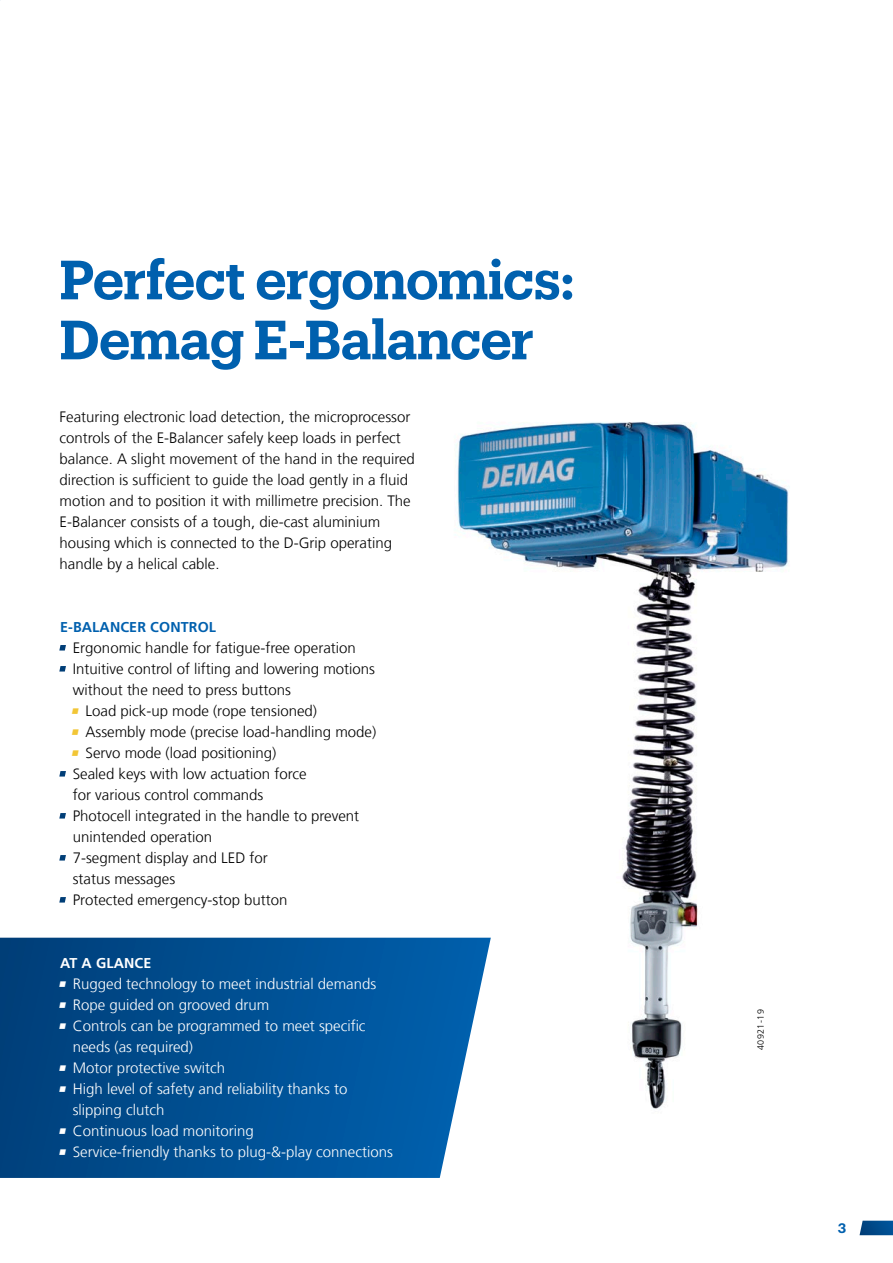
<style>
.page{position:relative;width:893px;height:1263px;background:#fff}
.page>*{position:absolute;margin:0;border:0;box-sizing:border-box;transform-origin:0 0}
.t1{font:600 54px/60px "Produkt";letter-spacing:-.015em;color:#0060ae}
.t2{font:300 15px/21px "Frutiger LT Com";color:#000}
.t3{font:300 15px/21px "Frutiger LT Com";color:#fff}
.t4{font:700 14.25px "Frutiger LT Com";letter-spacing:.01em;color:#0060ae}
.t5{font:700 14.25px "Frutiger LT Com";letter-spacing:.01em;color:#fff}
.t6{font:600 13.5px "Produkt";color:#0060ae}
.t7{font:300 9px "Frutiger LT Com";letter-spacing:.05em;color:#000}
.s1{color:#fff}
.s2{color:#f2c636}
</style>
<div class="page">
<img style="left:409px;top:422px;width:380px;height:687px">
<svg style="left:0;top:938px;width:491px;height:240px;background:#0d5898"></svg>
<svg style="left:859px;top:1221px;width:34px;height:14px"></svg>
<h1 class="t1" style="left:60px;top:247px;width:517px">Perfect ergonomics:<br>Demag E-Balancer</h1>
<p class="t2" style="left:60px;top:406px;width:357px">Featuring electronic load detection, the microprocessor controls of the E-Balancer safely keep loads in perfect balance. A slight movement of the hand in the required direction is sufficient to guide the load gently in a fluid motion and to position it with millimetre precision. The E-Balancer consists of a tough, die-cast aluminium housing which is connected to the D-Grip operating handle by a helical cable.</p>
<p class="t4" style="left:60px;top:618px;width:158px">E-BALANCER CONTROL</p>
<p class="t2" style="left:60px;top:637px;width:297px"><span class="s1">•</span> Ergonomic handle for fatigue-free operation</p>
<p class="t2" style="left:73px;top:658px;width:304px;text-indent:-13px"><span class="s1">•</span> Intuitive control of lifting and lowering motions without the need to press buttons</p>
<p class="t2" style="left:73px;top:700px;width:246px"><span class="s2">•</span> Load pick-up mode (rope tensioned)</p>
<p class="t2" style="left:73px;top:721px;width:305px"><span class="s2">•</span> Assembly mode (precise load-handling mode)</p>
<p class="t2" style="left:73px;top:742px;width:205px"><span class="s2">•</span> Servo mode (load positioning)</p>
<p class="t2" style="left:73px;top:763px;width:235px;text-indent:-13px"><span class="s1">•</span> Sealed keys with low actuation force for various control commands</p>
<p class="t2" style="left:73px;top:805px;width:288px;text-indent:-13px"><span class="s1">•</span> Photocell integrated in the handle to prevent unintended operation</p>
<p class="t2" style="left:73px;top:847px;width:197px;text-indent:-13px"><span class="s1">•</span> 7-segment display and LED for status messages</p>
<p class="t2" style="left:60px;top:889px;width:229px"><span class="s1">•</span> Protected emergency-stop button</p>
<p class="t5" style="left:60px;top:954px;width:93px">AT A GLANCE</p>
<p class="t3" style="left:60px;top:973px;width:318px">• Rugged technology to meet industrial demands</p>
<p class="t3" style="left:60px;top:994px;width:211px">• Rope guided on grooved drum</p>
<p class="t3" style="left:73px;top:1015px;width:294px;text-indent:-13px">• Controls can be programmed to meet specific needs (as required)</p>
<p class="t3" style="left:60px;top:1057px;width:166px">• Motor protective switch</p>
<p class="t3" style="left:73px;top:1078px;width:276px;text-indent:-13px">• High level of safety and reliability thanks to slipping clutch</p>
<p class="t3" style="left:60px;top:1120px;width:195px">• Continuous load monitoring</p>
<p class="t3" style="left:60px;top:1141px;width:334px">• Service-friendly thanks to plug-&amp;-play connections</p>
<p class="t7" style="left:756px;top:1050px;width:43px;rotate:-90deg">40921-19</p>
<p class="t6" style="left:838px;top:1219px;width:10px">3</p>
</div>
